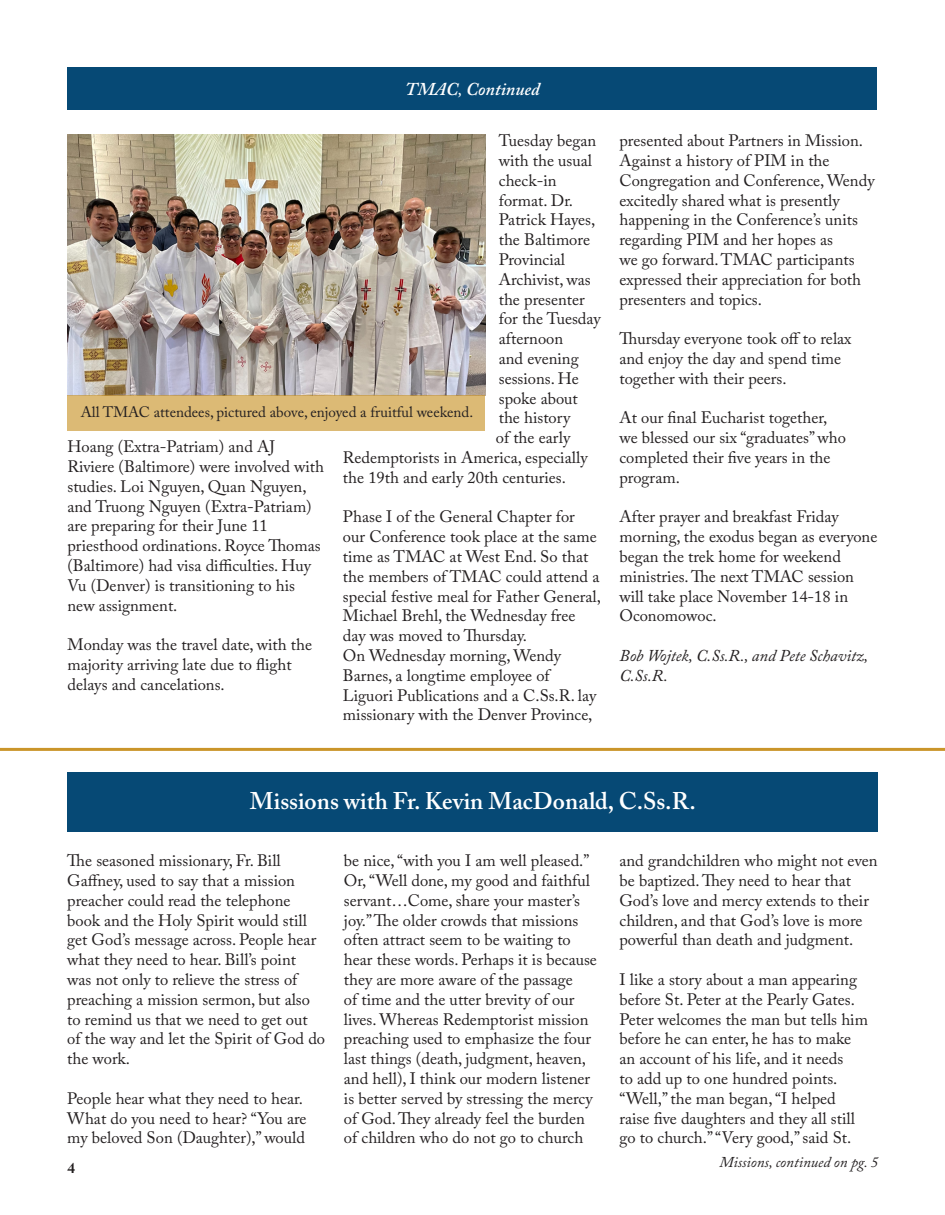
<style>
.page{position:relative;width:945px;height:1215px;background:#fff}
.page>*{position:absolute;margin:0;border:0;box-sizing:border-box;transform-origin:0 0}
.t1{font:600 24px "Adobe Caslon Pro";color:#fff}
.t2{font:italic 600 18px "Adobe Caslon Pro";color:#fff}
.t3{font:16.5px/19.8px "Adobe Caslon Pro";color:#231f20}
.t4{font:italic 16.5px/19.8px "Adobe Caslon Pro";color:#231f20}
.t5{font:15px "Adobe Caslon Pro";color:#231f20}
.Paragraph_Style_1{font:italic 15px "Adobe Caslon Pro";color:#231f20}
.t6{font:700 15px "Adobe Caslon Pro";color:#231f20}
.s1{font-weight:400}
</style>
<div class="page">
<hr style="left:0;top:748px;width:945px;height:3px;background:#ca952a">
<div style="left:68px;top:772px;width:810px;height:60px;background:#064975"></div>
<div style="left:68px;top:68px;width:810px;height:42px;background:#064975"></div>
<img style="left:68px;top:134px;width:417px;height:261px">
<div style="left:68px;top:395px;width:417px;height:36px;background:#dcba75"></div>
<p class="t2" style="left:405px;top:78px;width:136px">TMAC<span class="s1">,</span> Continued</p>
<p class="t3" style="left:499px;top:131px;width:99px">Tuesday began</p>
<p class="t3" style="left:499px;top:150px;width:95px">with the usual</p>
<p class="t3" style="left:499px;top:170px;width:59px">check-in</p>
<p class="t3" style="left:499px;top:190px;width:76px">format. Dr.</p>
<p class="t3" style="left:499px;top:210px;width:98px">Patrick Hayes,</p>
<p class="t3" style="left:499px;top:230px;width:93px">the Baltimore</p>
<p class="t3" style="left:499px;top:249px;width:68px">Provincial</p>
<p class="t3" style="left:499px;top:269px;width:94px">Archivist, was</p>
<p class="t3" style="left:499px;top:289px;width:87px">the presenter</p>
<p class="t3" style="left:499px;top:309px;width:103px">for the Tuesday</p>
<p class="t3" style="left:499px;top:329px;width:66px">afternoon</p>
<p class="t3" style="left:499px;top:348px;width:81px">and evening</p>
<p class="t3" style="left:499px;top:368px;width:82px">sessions. He</p>
<p class="t3" style="left:499px;top:388px;width:81px">spoke about</p>
<p class="t3" style="left:499px;top:408px;width:73px">the history</p>
<p class="t3" style="left:496px;top:428px;width:76px">of the early</p>
<p class="t3" style="left:343px;top:447px;width:246px">Redemptorists in America, especially</p>
<p class="t3" style="left:343px;top:467px;width:225px">the 19th and early 20th centuries.</p>
<p class="t3" style="left:343px;top:507px;width:260px">Phase I of the General Chapter for our Conference took place at the same time as TMAC at West End. So that the members of TMAC could attend a special festive meal for Father General, Michael Brehl, the Wednesday free day was moved to Thursday.</p>
<p class="t3" style="left:343px;top:645px;width:255px">On Wednesday morning, Wendy Barnes, a longtime employee of Liguori Publications and a C.Ss.R. lay missionary with the Denver Province,</p>
<p class="t5" style="left:81px;top:403px;width:394px">All TMAC attendees, pictured above, enjoyed a fruitful weekend.</p>
<p class="t3" style="left:68px;top:437px;width:258px">Hoang (Extra-Patriam) and AJ Riviere (Baltimore) were involved with studies. Loi Nguyen, Quan Nguyen, and Truong Nguyen (Extra-Patriam) are preparing for their June 11 priesthood ordinations. Royce Thomas (Baltimore) had visa difficulties. Huy Vu (Denver) is transitioning to his new assignment.</p>
<p class="t3" style="left:68px;top:635px;width:246px">Monday was the travel date, with the majority arriving late due to flight delays and cancelations.</p>
<p class="t3" style="left:620px;top:131px;width:245px">presented about Partners in Mission.</p>
<p class="t3" style="left:620px;top:150px;width:257px">Against a history of PIM in the<br>Congregation and Conference, Wendy excitedly shared what is presently happening in the Conference’s units regarding PIM and her hopes as<br>we go forward. TMAC participants expressed their appreciation for both presenters and topics.</p>
<p class="t3" style="left:620px;top:329px;width:234px">Thursday everyone took off to relax and enjoy the day and spend time together with their peers.</p>
<p class="t3" style="left:620px;top:408px;width:228px">At our final Eucharist together, we blessed our six “graduates” who completed their five years in the program.</p>
<p class="t3" style="left:620px;top:507px;width:259px">After prayer and breakfast Friday morning, the exodus began as everyone began the trek home for weekend ministries. The next TMAC session will take place November 14-18 in<br>Oconomowoc.</p>
<p class="t4" style="left:620px;top:645px;width:250px">Bob Wojtek, C.Ss.R., and Pete Schavitz,<br>C.Ss.R.</p>
<p class="t1" style="left:250px;top:786px;width:447px">Missions with Fr. Kevin MacDonald, C.Ss.R.</p>
<p class="t3" style="left:67px;top:851px;width:259px">The seasoned missionary, Fr. Bill<br>Gaffney, used to say that a mission preacher could read the telephone book and the Holy Spirit would still get God’s message across. People hear what they need to hear. Bill’s point<br>was not only to relieve the stress of preaching a mission sermon, but also to remind us that we need to get out<br>of the way and let the Spirit of God do the work.</p>
<p class="t3" style="left:67px;top:1088px;width:241px">People hear what they need to hear.<br>What do you need to hear? “You are my beloved Son (Daughter),” would</p>
<p class="t6" style="left:68px;top:1159px;width:9px">4</p>
<p class="t3" style="left:344px;top:851px;width:255px">be nice, “with you I am well pleased.” Or, “Well done, my good and faithful servant…Come, share your master’s joy.” The older crowds that missions often attract seem to be waiting to hear these words. Perhaps it is because they are more aware of the passage<br>of time and the utter brevity of our lives. Whereas Redemptorist mission preaching used to emphasize the four last things (death, judgment, heaven, and hell), I think our modern listener is better served by stressing the mercy of God. They already feel the burden of children who do not go to church</p>
<p class="t3" style="left:620px;top:851px;width:260px">and grandchildren who might not even be baptized. They need to hear that God’s love and mercy extends to their children, and that God’s love is more powerful than death and judgment.</p>
<p class="t3" style="left:620px;top:969px;width:250px">I like a story about a man appearing before St. Peter at the Pearly Gates.<br>Peter welcomes the man but tells him before he can enter, he has to make an account of his life, and it needs<br>to add up to one hundred points. “Well,” the man began, “I helped raise five daughters and they all still go to church.” “Very good,” said St.</p>
<p class="Paragraph_Style_1" style="left:719px;top:1153px;width:161px">Missions, continued on pg. 5</p>
</div>
